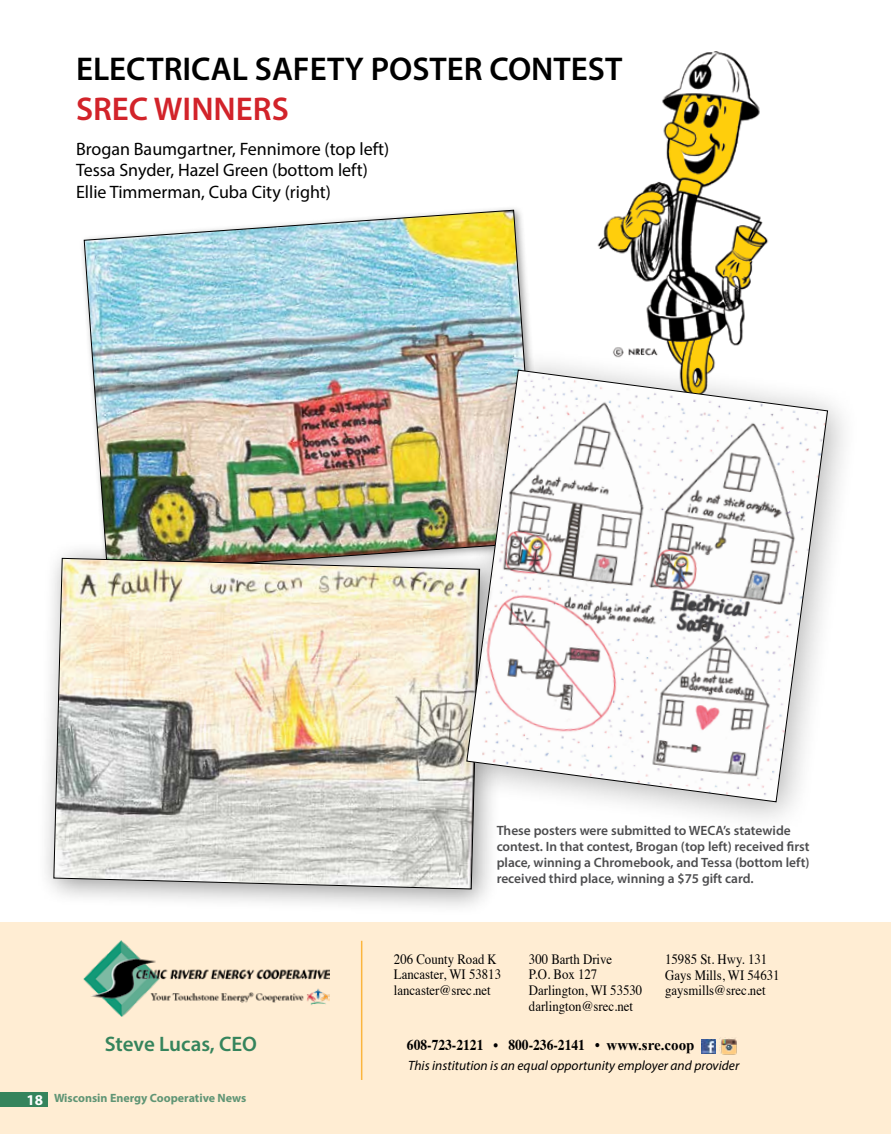
<style>
.page{position:relative;width:891px;height:1134px;background:#fff}
.page>*{position:absolute;margin:0;border:0;box-sizing:border-box;transform-origin:0 0}
.t1{font:600 33px "Myriad Pro";color:#000}
.t2{font:600 33px "Myriad Pro";color:#d2232a}
.t3{font:600 21px "Myriad Pro";color:#35845c}
.t4{font:18px/21.6px "Myriad Pro";color:#000}
.t5{font:700 15px "Times";color:#000;scale:.9 1}
.t6{font:14.25px/15.8px "Times";color:#000;scale:.9 1}
.t7{font:600 13.5px/16.2px "Myriad Pro";color:#4d4d4f}
.t8{font:italic 13.5px "Myriad Pro";color:#000}
.t9{font:700 12px "Myriad Pro";color:#609575}
.s1{font-size:15px;color:#fff}
.s2{font-weight:400}
.s3{font-family:"Times New Roman"}
</style>
<div class="page">
<img style="left:597px;top:51px;width:172px;height:295px">
<div style="left:0;top:922px;width:891px;height:212px;background:#ffedd3"></div>
<div style="left:0;top:1093px;width:48px;height:14px;background:#35845c"></div>
<img style="left:84px;top:941px;width:245px;height:76px">
<img style="left:702px;top:1039px;width:14px;height:14px">
<img style="left:720px;top:1037px;width:17px;height:18px">
<hr style="left:361px;top:941px;width:1px;height:139px;background:#fcb53d">
<img style="left:83px;top:209px;width:448px;height:332px">
<div style="left:36px;top:541px;width:471px;height:375px;background:#000;opacity:.4"></div>
<svg style="left:53px;top:558px;width:427px;height:332px;background:#dad4c4"></svg>
<div style="left:443px;top:346px;width:418px;height:489px;background:#000;opacity:.3"></div>
<svg style="left:466px;top:369px;width:362px;height:434px"></svg>
<h1 class="t1" style="left:76px;top:48px;width:548px">ELECTRICAL SAFETY POSTER CONTEST</h1>
<h1 class="t2" style="left:76px;top:87px;width:214px">SREC WINNERS</h1>
<h3 class="t4" style="left:76px;top:138px;width:315px">Brogan Baumgartner, Fennimore (top left)<br>Tessa Snyder, Hazel Green (bottom left)<br>Ellie Timmerman, Cuba City (right)</h3>
<p class="t7" style="left:497px;top:822px;width:314px">These posters were submitted to WECA’s statewide contest. In that contest, Brogan (top left) received first place, winning a Chromebook, and Tessa (bottom left) received third place, winning a $75 gift card.</p>
<h2 class="t3" style="left:105px;top:1030px;width:154px">Steve Lucas, CEO</h2>
<p class="t9" style="left:27px;top:1091px;width:221px"><span class="s1">18</span> Wisconsin Energy Cooperative News</p>
<p class="t6" style="left:394px;top:950px;width:121px">206 County Road K<br>Lancaster, WI 53813 lancaster@srec.net</p>
<p class="t6" style="left:529px;top:950px;width:127px">300 Barth Drive<br>P.O. Box 127<br>Darlington, WI 53530 darlington@srec.net</p>
<p class="t6" style="left:665px;top:950px;width:129px">15985 St. Hwy. 131<br>Gays Mills, WI 54631 gaysmills@srec.net</p>
<p class="t5" style="left:407px;top:1031px;width:321px">608-723-2121 • 800-236-2141 <span class="s2">•</span> <span class="s3">www.sre.coop</span></p>
<p class="t8" style="left:408px;top:1057px;width:333px">This institution is an equal opportunity employer and provider</p>
</div>
